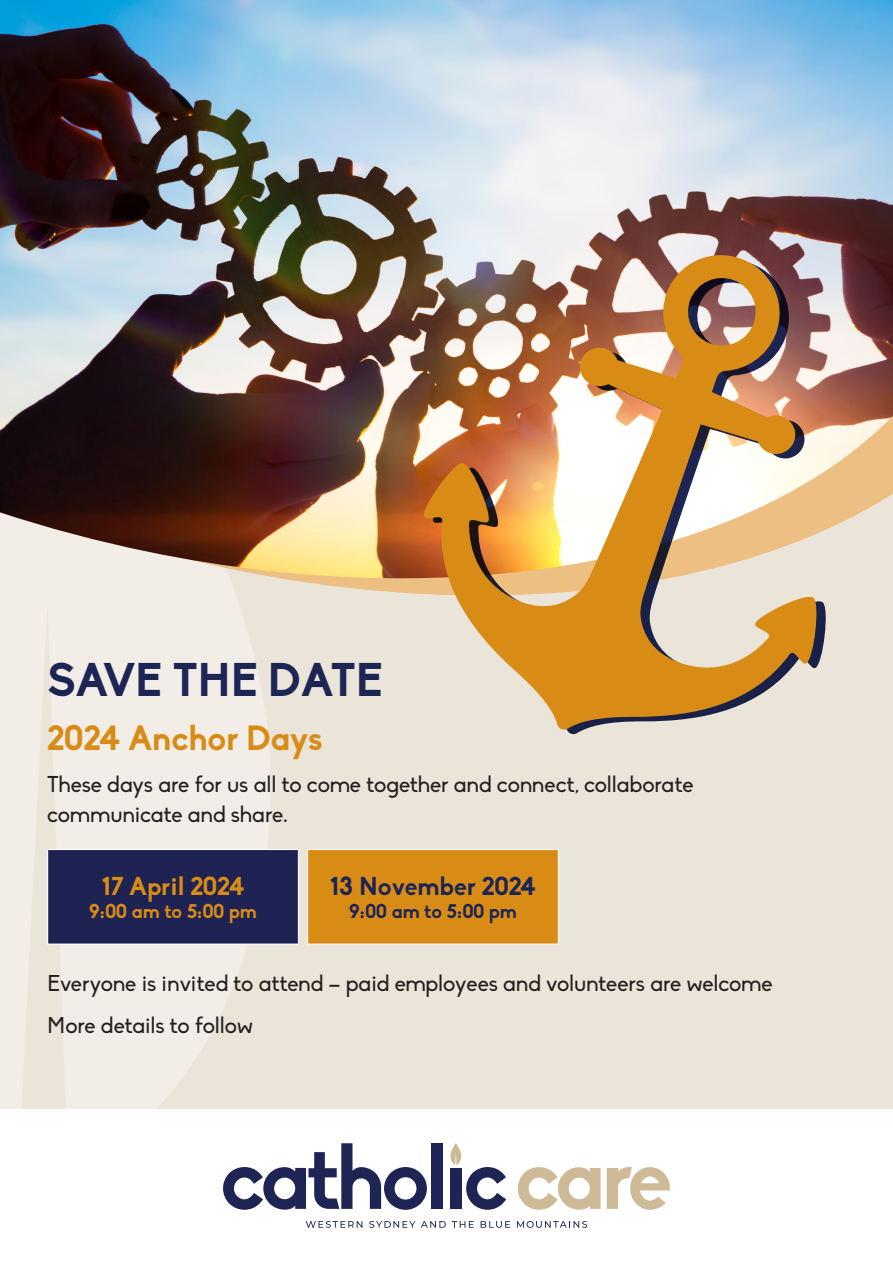
<style>
.page{position:relative;width:893px;height:1263px;background:#fff}
.page>*{position:absolute;margin:0;border:0;box-sizing:border-box;transform-origin:0 0}
.t1{font:700 46.5px "Biko";letter-spacing:-.015em;color:#1d2555}
.t2{font:700 34.5px "Biko";color:#d98c15}
.t3{font:700 25.5px "Biko";letter-spacing:-.005em;color:#1d2555}
.t4{font:700 25.5px "Biko";letter-spacing:-.005em;color:#d98c15}
.t5{font:22.5px/30px "Biko";color:#231f20}
.t6{font:700 19.5px "Biko";letter-spacing:-.015em;color:#1d2555}
.t7{font:700 19.5px "Biko";letter-spacing:-.015em;color:#d98c15}
</style>
<div class="page">
<div style="left:0;top:0;width:893px;height:1108px;background:#ebe4d8"></div>
<svg style="left:0;top:656px;width:271px;height:453px;fill:#f2eee7"></svg>
<svg style="left:0;top:578px;width:421px;height:78px;fill:#f2eee7"></svg>
<img style="left:0;top:0;width:893px;height:578px">
<svg style="left:567px;top:252px;width:263px;height:483px"></svg>
<svg style="left:518px;top:1167px;width:83px;height:43px"></svg>
<svg style="left:607px;top:1167px;width:63px;height:43px"></svg>
<svg style="left:223px;top:1143px;width:204px;height:67px"></svg>
<div style="left:431px;top:1143px;width:12px;height:66px;background:#1e2454"></div>
<svg style="left:450px;top:1143px;width:56px;height:67px"></svg>
<svg style="left:306px;top:1221px;width:56px;height:7px"></svg>
<svg style="left:369px;top:1221px;width:46px;height:7px"></svg>
<svg style="left:421px;top:1221px;width:25px;height:7px"></svg>
<svg style="left:452px;top:1221px;width:22px;height:7px"></svg>
<svg style="left:481px;top:1221px;width:29px;height:7px"></svg>
<svg style="left:517px;top:1221px;width:70px;height:7px"></svg>
<img style="left:421px;top:248px;width:400px;height:482px">
<div style="left:308px;top:849px;width:250px;height:95px;background:#d98c15"></div>
<div style="left:307px;top:849px;width:252px;height:96px;border:1px solid #fff"></div>
<div style="left:48px;top:849px;width:250px;height:95px;background:#1e2353"></div>
<div style="left:47px;top:849px;width:252px;height:96px;border:1px solid #fff"></div>
<p class="t1" style="left:47px;top:652px;width:337px">SAVE THE DATE</p>
<p class="t2" style="left:47px;top:718px;width:277px">2024 Anchor Days</p>
<p class="t5" style="left:47px;top:770px;width:648px">These days are for us all to come together and connect, collaborate communicate and share.</p>
<p class="t4" style="left:102px;top:871px;width:144px">17 April 2024</p>
<p class="t7" style="left:89px;top:899px;width:169px">9:00 am to 5:00 pm</p>
<p class="t3" style="left:330px;top:871px;width:207px">13 November 2024</p>
<p class="t6" style="left:349px;top:899px;width:169px">9:00 am to 5:00 pm</p>
<p class="t5" style="left:47px;top:968px;width:727px">Everyone is invited to attend – paid employees and volunteers are welcome</p>
<p class="t5" style="left:47px;top:1010px;width:207px">More details to follow</p>
</div>
